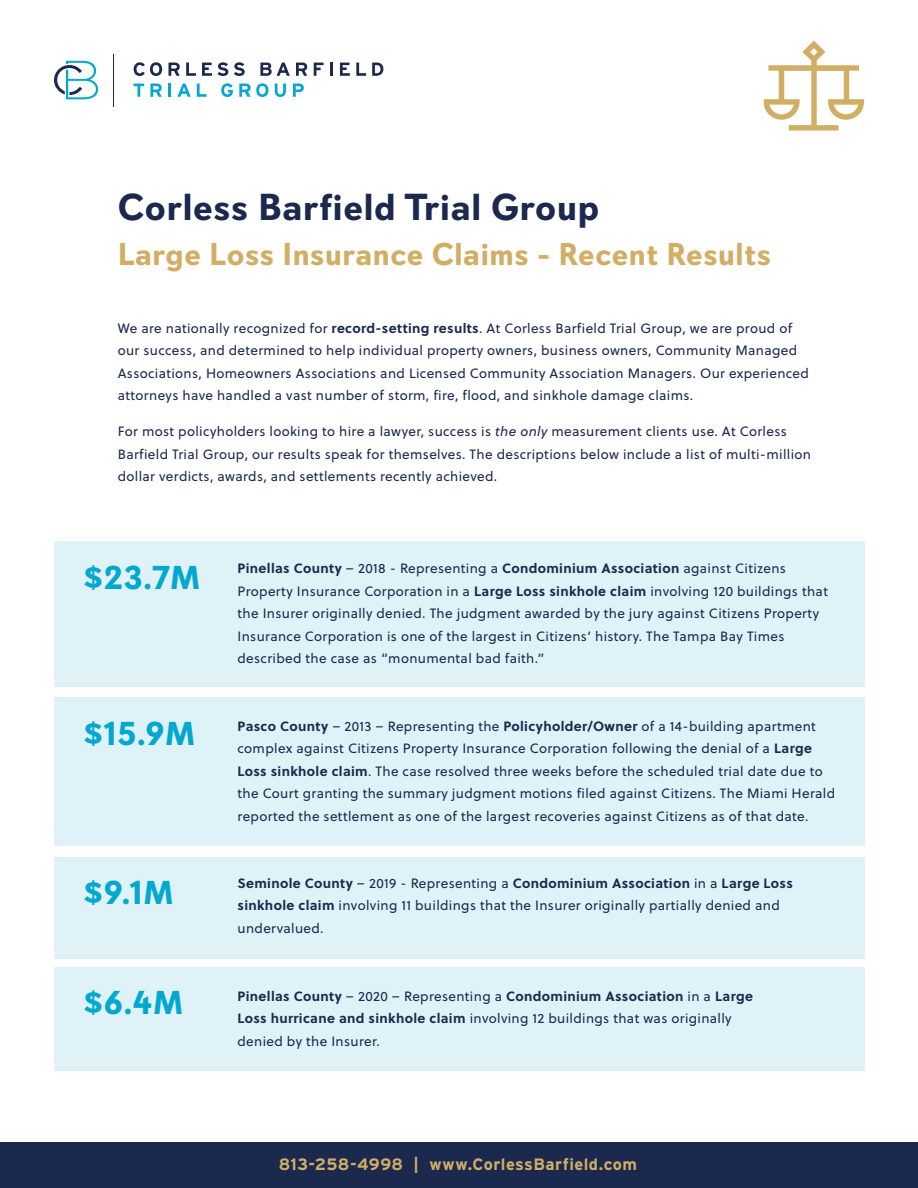
<style>
.page{position:relative;width:918px;height:1188px;background:#fff}
.page>*{position:absolute;margin:0;border:0;box-sizing:border-box;transform-origin:0 0}
.t1{font:700 37.5px "Davis Sans";letter-spacing:.02em;color:#1b294e}
.t2{font:700 33px "Davis Sans";letter-spacing:.02em;color:#02a8d0}
.t3{font:700 31.5px "Davis Sans";letter-spacing:.02em;color:#d2ae65}
.t4{font:700 16.5px "Interstate";letter-spacing:.025em;color:#d2ae65}
.t5{font:13.5px/22.5px "Soleil";letter-spacing:.025em;color:#1b294e}
.s1{font-weight:700}
.s2{font-style:italic}
</style>
<div class="page">
<div style="left:54px;top:541px;width:810px;height:146px;background:#def2f8"></div>
<div style="left:54px;top:697px;width:810px;height:149px;background:#def2f8"></div>
<div style="left:54px;top:857px;width:810px;height:101px;background:#def2f8"></div>
<div style="left:54px;top:968px;width:810px;height:103px;background:#def2f8"></div>
<svg style="left:54px;top:61px;width:44px;height:38px"></svg>
<svg style="left:134px;top:62px;width:28px;height:14px"></svg>
<svg style="left:169px;top:63px;width:11px;height:13px"></svg>
<svg style="left:186px;top:63px;width:10px;height:13px"></svg>
<svg style="left:202px;top:62px;width:26px;height:14px"></svg>
<svg style="left:234px;top:62px;width:11px;height:14px"></svg>
<svg style="left:260px;top:63px;width:30px;height:13px"></svg>
<svg style="left:296px;top:63px;width:11px;height:13px"></svg>
<svg style="left:314px;top:63px;width:10px;height:13px"></svg>
<svg style="left:330px;top:63px;width:3px;height:13px"></svg>
<svg style="left:340px;top:63px;width:10px;height:13px"></svg>
<svg style="left:356px;top:63px;width:10px;height:13px"></svg>
<svg style="left:372px;top:63px;width:11px;height:13px"></svg>
<svg style="left:133px;top:84px;width:11px;height:13px"></svg>
<svg style="left:150px;top:84px;width:12px;height:13px"></svg>
<svg style="left:168px;top:84px;width:3px;height:13px"></svg>
<svg style="left:177px;top:84px;width:14px;height:13px"></svg>
<svg style="left:197px;top:84px;width:10px;height:13px"></svg>
<svg style="left:221px;top:83px;width:12px;height:14px"></svg>
<svg style="left:239px;top:83px;width:29px;height:14px"></svg>
<svg style="left:275px;top:84px;width:11px;height:13px"></svg>
<svg style="left:293px;top:84px;width:11px;height:13px"></svg>
<hr style="left:113px;top:54px;width:1px;height:52px;background:#1b294e">
<svg style="left:764px;top:40px;width:100px;height:91px"></svg>
<div style="left:0;top:1143px;width:918px;height:45px;background:#1b294e"></div>
<p class="t1" style="left:118px;top:184px;width:483px">Corless Barfield Trial Group</p>
<p class="t3" style="left:118px;top:235px;width:655px">Large Loss Insurance Claims - Recent Results</p>
<p class="t5" style="left:118px;top:316px;width:693px">We are nationally recognized for <span class="s1">record-setting results</span>. At Corless Barfield Trial Group, we are proud of our success, and determined to help individual property owners, business owners, Community Managed Associations, Homeowners Associations and Licensed Community Association Managers. Our experienced attorneys have handled a vast number of storm, fire, flood, and sinkhole damage claims.</p>
<p class="t5" style="left:118px;top:420px;width:695px">For most policyholders looking to hire a lawyer, success is <span class="s2">the only</span> measurement clients use. At Corless<br>Barfield Trial Group, our results speak for themselves. The descriptions below include a list of multi-million dollar verdicts, awards, and settlements recently achieved.</p>
<p class="t2" style="left:84px;top:558px;width:118px">$23.7M</p>
<p class="t5" style="left:238px;top:557px;width:592px"><span class="s1">Pinellas County</span> – 2018 - Representing a <span class="s1">Condominium Association</span> against Citizens Property Insurance Corporation in a <span class="s1">Large Loss sinkhole claim</span> involving 120 buildings that the Insurer originally denied. The judgment awarded by the jury against Citizens Property Insurance Corporation is one of the largest in Citizens’ history. The Tampa Bay Times described the case as “monumental bad faith.”</p>
<p class="t2" style="left:84px;top:714px;width:113px">$15.9M</p>
<p class="t5" style="left:238px;top:714px;width:580px"><span class="s1">Pasco County</span> – 2013 – Representing the <span class="s1">Policyholder/Owner</span> of a 14-building apartment complex against Citizens Property Insurance Corporation following the denial of a <span class="s1">Large</span></p>
<p class="t5" style="left:238px;top:759px;width:587px"><span class="s1">Loss sinkhole claim</span>. The case resolved three weeks before the scheduled trial date due to</p>
<p class="t5" style="left:238px;top:782px;width:599px">the Court granting the summary judgment motions filed against Citizens. The Miami Herald reported the settlement as one of the largest recoveries against Citizens as of that date.</p>
<p class="t2" style="left:84px;top:873px;width:91px">$9.1M</p>
<p class="t5" style="left:238px;top:871px;width:557px"><span class="s1">Seminole County</span> – 2019 - Representing a <span class="s1">Condominium Association</span> in a <span class="s1">Large Loss sinkhole claim</span> involving 11 buildings that the Insurer originally partially denied and undervalued.</p>
<p class="t2" style="left:84px;top:983px;width:101px">$6.4M</p>
<p class="t5" style="left:238px;top:984px;width:517px"><span class="s1">Pinellas County</span> – 2020 – Representing a <span class="s1">Condominium Association</span> in a <span class="s1">Large<br>Loss hurricane and sinkhole claim</span> involving 12 buildings that was originally denied by the Insurer.</p>
<p class="t4" style="left:279px;top:1155px;width:360px">813-258-4998 | www.CorlessBarfield.com</p>
</div>
